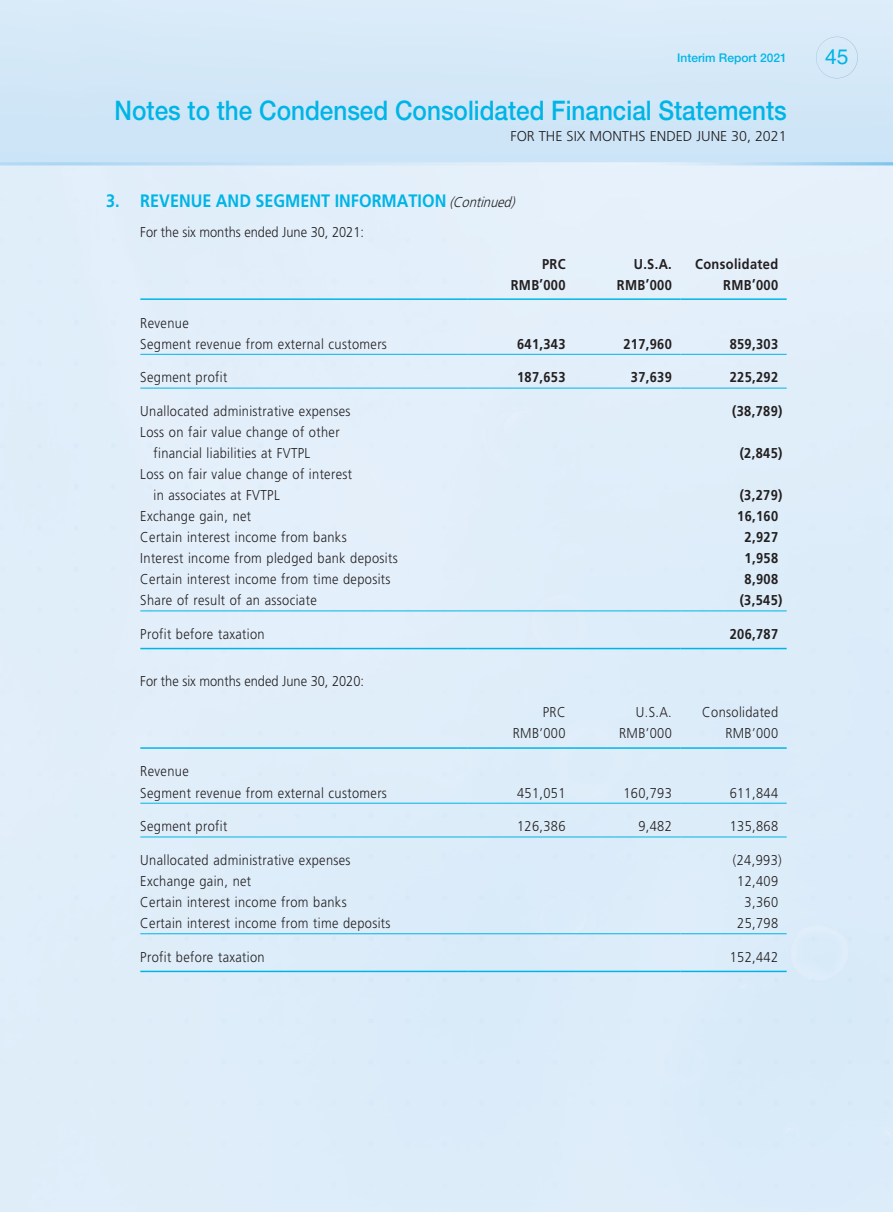
<style>
.page{position:relative;width:893px;height:1212px;background:#fff}
.page>*{position:absolute;margin:0;border:0;box-sizing:border-box;transform-origin:0 0}
.t1{font:500 27px "Helvetica Neue LT Std";color:#00b5e6;scale:.9 1}
.t2{font:21px "Helvetica LT Std";color:#00b5e6}
.t3{font:700 18px "Frutiger LT Std";color:#00b5e6;scale:.9 1}
.t4{font:300 14.25px/21px "Frutiger LT Std";letter-spacing:.03em;color:#231f20;scale:.9 1}
.t5{font:700 14.25px "Frutiger LT Std";letter-spacing:.03em;color:#231f20;scale:.9 1}
.t6{font:300 14.25px "Frutiger LT Std";color:#231f20;scale:.9 1}
.t7{font:300 14.25px "Frutiger LT Std";color:#231f20}
.t8{font:500 12px "Helvetica Neue LT Std";color:#00b5e6}
.s1{font-weight:300;font-style:italic;font-size:14.25px;color:#231f20}
</style>
<div class="page">
<svg style="left:816px;top:37px;width:42px;height:41px;background:#d4e8f7"></svg>
<hr style="left:140px;top:298px;width:328px;height:2px;background:#00b5e6">
<hr style="left:468px;top:298px;width:106px;height:2px;background:#00b5e6">
<hr style="left:574px;top:298px;width:106px;height:2px;background:#00b5e6">
<hr style="left:680px;top:298px;width:107px;height:2px;background:#00b5e6">
<hr style="left:140px;top:354px;width:328px;height:1px;background:#00b5e6">
<hr style="left:468px;top:354px;width:106px;height:1px;background:#00b5e6">
<hr style="left:574px;top:354px;width:106px;height:1px;background:#00b5e6">
<hr style="left:680px;top:354px;width:107px;height:1px;background:#00b5e6">
<hr style="left:140px;top:388px;width:328px;height:1px;background:#00b5e6">
<hr style="left:468px;top:388px;width:106px;height:1px;background:#00b5e6">
<hr style="left:574px;top:388px;width:106px;height:1px;background:#00b5e6">
<hr style="left:680px;top:388px;width:107px;height:1px;background:#00b5e6">
<hr style="left:140px;top:610px;width:328px;height:1px;background:#00b5e6">
<hr style="left:468px;top:610px;width:106px;height:1px;background:#00b5e6">
<hr style="left:574px;top:610px;width:106px;height:1px;background:#00b5e6">
<hr style="left:680px;top:610px;width:107px;height:1px;background:#00b5e6">
<hr style="left:140px;top:648px;width:328px;height:1px;background:#00b5e6">
<hr style="left:468px;top:648px;width:106px;height:1px;background:#00b5e6">
<hr style="left:574px;top:648px;width:106px;height:1px;background:#00b5e6">
<hr style="left:680px;top:648px;width:107px;height:1px;background:#00b5e6">
<hr style="left:140px;top:747px;width:328px;height:2px;background:#00b5e6">
<hr style="left:468px;top:747px;width:106px;height:2px;background:#00b5e6">
<hr style="left:574px;top:747px;width:106px;height:2px;background:#00b5e6">
<hr style="left:680px;top:747px;width:107px;height:2px;background:#00b5e6">
<hr style="left:140px;top:803px;width:328px;height:1px;background:#00b5e6">
<hr style="left:468px;top:803px;width:106px;height:1px;background:#00b5e6">
<hr style="left:574px;top:803px;width:106px;height:1px;background:#00b5e6">
<hr style="left:680px;top:803px;width:107px;height:1px;background:#00b5e6">
<hr style="left:140px;top:836px;width:328px;height:1px;background:#00b5e6">
<hr style="left:468px;top:836px;width:106px;height:1px;background:#00b5e6">
<hr style="left:574px;top:836px;width:106px;height:1px;background:#00b5e6">
<hr style="left:680px;top:836px;width:107px;height:1px;background:#00b5e6">
<hr style="left:140px;top:933px;width:328px;height:1px;background:#00b5e6">
<hr style="left:468px;top:933px;width:106px;height:1px;background:#00b5e6">
<hr style="left:574px;top:933px;width:106px;height:1px;background:#00b5e6">
<hr style="left:680px;top:933px;width:107px;height:1px;background:#00b5e6">
<hr style="left:140px;top:971px;width:328px;height:1px;background:#00b5e6">
<hr style="left:468px;top:971px;width:106px;height:1px;background:#00b5e6">
<hr style="left:574px;top:971px;width:106px;height:1px;background:#00b5e6">
<hr style="left:680px;top:971px;width:107px;height:1px;background:#00b5e6">
<p class="t8" style="left:677px;top:51px;width:111px">Interim Report 2021</p>
<h2 class="t2" style="left:825px;top:45px;width:25px">45</h2>
<h1 class="t1" style="left:115px;top:95px;width:748px">Notes to the Condensed Consolidated Financial Statements</h1>
<p class="t7" style="left:510px;top:128px;width:278px">FOR THE SIX MONTHS ENDED JUNE 30, 2021</p>
<p class="t3" style="left:106px;top:191px;width:460px">3. REVENUE AND SEGMENT INFORMATION <span class="s1">(Continued)</span></p>
<p class="t6" style="left:140px;top:224px;width:250px">For the six months ended June 30, 2021:</p>
<p class="t4" style="left:140px;top:312px;width:276px">Revenue<br>Segment revenue from external customers</p>
<p class="t5" style="left:542px;top:255px;width:28px">PRC</p>
<p class="t5" style="left:634px;top:255px;width:44px">U.S.A.</p>
<p class="t5" style="left:695px;top:255px;width:94px">Consolidated</p>
<p class="t5" style="left:511px;top:276px;width:62px">RMB’000</p>
<p class="t5" style="left:617px;top:276px;width:62px">RMB’000</p>
<p class="t5" style="left:723px;top:276px;width:62px">RMB’000</p>
<p class="t5" style="left:517px;top:335px;width:55px">641,343</p>
<p class="t5" style="left:623px;top:335px;width:55px">217,960</p>
<p class="t5" style="left:730px;top:335px;width:55px">859,303</p>
<p class="t4" style="left:140px;top:367px;width:98px">Segment profit</p>
<p class="t5" style="left:517px;top:369px;width:55px">187,653</p>
<p class="t5" style="left:631px;top:369px;width:47px">37,639</p>
<p class="t5" style="left:730px;top:369px;width:55px">225,292</p>
<p class="t4" style="left:140px;top:401px;width:235px">Unallocated administrative expenses</p>
<p class="t5" style="left:732px;top:403px;width:57px">(38,789)</p>
<p class="t4" style="left:153px;top:422px;width:208px;text-indent:-13px">Loss on fair value change of other financial liabilities at FVTPL</p>
<p class="t5" style="left:740px;top:445px;width:49px">(2,845)</p>
<p class="t4" style="left:153px;top:464px;width:222px;text-indent:-13px">Loss on fair value change of interest in associates at FVTPL</p>
<p class="t5" style="left:740px;top:487px;width:49px">(3,279)</p>
<p class="t4" style="left:140px;top:506px;width:125px">Exchange gain, net</p>
<p class="t5" style="left:737px;top:508px;width:47px">16,160</p>
<p class="t4" style="left:140px;top:527px;width:231px">Certain interest income from banks</p>
<p class="t5" style="left:745px;top:529px;width:39px">2,927</p>
<p class="t4" style="left:140px;top:548px;width:287px">Interest income from pledged bank deposits</p>
<p class="t5" style="left:745px;top:550px;width:39px">1,958</p>
<p class="t4" style="left:140px;top:569px;width:280px">Certain interest income from time deposits</p>
<p class="t5" style="left:745px;top:571px;width:39px">8,908</p>
<p class="t4" style="left:140px;top:590px;width:198px">Share of result of an associate</p>
<p class="t5" style="left:740px;top:592px;width:49px">(3,545)</p>
<p class="t4" style="left:140px;top:624px;width:140px">Profit before taxation</p>
<p class="t5" style="left:730px;top:626px;width:55px">206,787</p>
<p class="t6" style="left:140px;top:673px;width:250px">For the six months ended June 30, 2020:</p>
<p class="t4" style="left:543px;top:702px;width:27px">PRC</p>
<p class="t4" style="left:636px;top:702px;width:42px">U.S.A.</p>
<p class="t4" style="left:702px;top:702px;width:86px">Consolidated</p>
<p class="t4" style="left:513px;top:723px;width:60px">RMB’000</p>
<p class="t4" style="left:619px;top:723px;width:60px">RMB’000</p>
<p class="t4" style="left:725px;top:723px;width:60px">RMB’000</p>
<p class="t4" style="left:140px;top:761px;width:276px">Revenue<br>Segment revenue from external customers</p>
<p class="t4" style="left:517px;top:782px;width:55px">451,051</p>
<p class="t4" style="left:623px;top:782px;width:55px">160,793</p>
<p class="t4" style="left:730px;top:782px;width:55px">611,844</p>
<p class="t4" style="left:140px;top:816px;width:98px">Segment profit</p>
<p class="t4" style="left:517px;top:816px;width:55px">126,386</p>
<p class="t4" style="left:638px;top:816px;width:39px">9,482</p>
<p class="t4" style="left:730px;top:816px;width:55px">135,868</p>
<p class="t4" style="left:140px;top:850px;width:235px">Unallocated administrative expenses</p>
<p class="t4" style="left:733px;top:850px;width:56px">(24,993)</p>
<p class="t4" style="left:140px;top:871px;width:125px">Exchange gain, net</p>
<p class="t4" style="left:737px;top:871px;width:47px">12,409</p>
<p class="t4" style="left:140px;top:892px;width:231px">Certain interest income from banks</p>
<p class="t4" style="left:745px;top:892px;width:39px">3,360</p>
<p class="t4" style="left:140px;top:913px;width:280px">Certain interest income from time deposits</p>
<p class="t4" style="left:737px;top:913px;width:47px">25,798</p>
<p class="t4" style="left:140px;top:946px;width:140px">Profit before taxation</p>
<p class="t4" style="left:730px;top:946px;width:55px">152,442</p>
</div>
